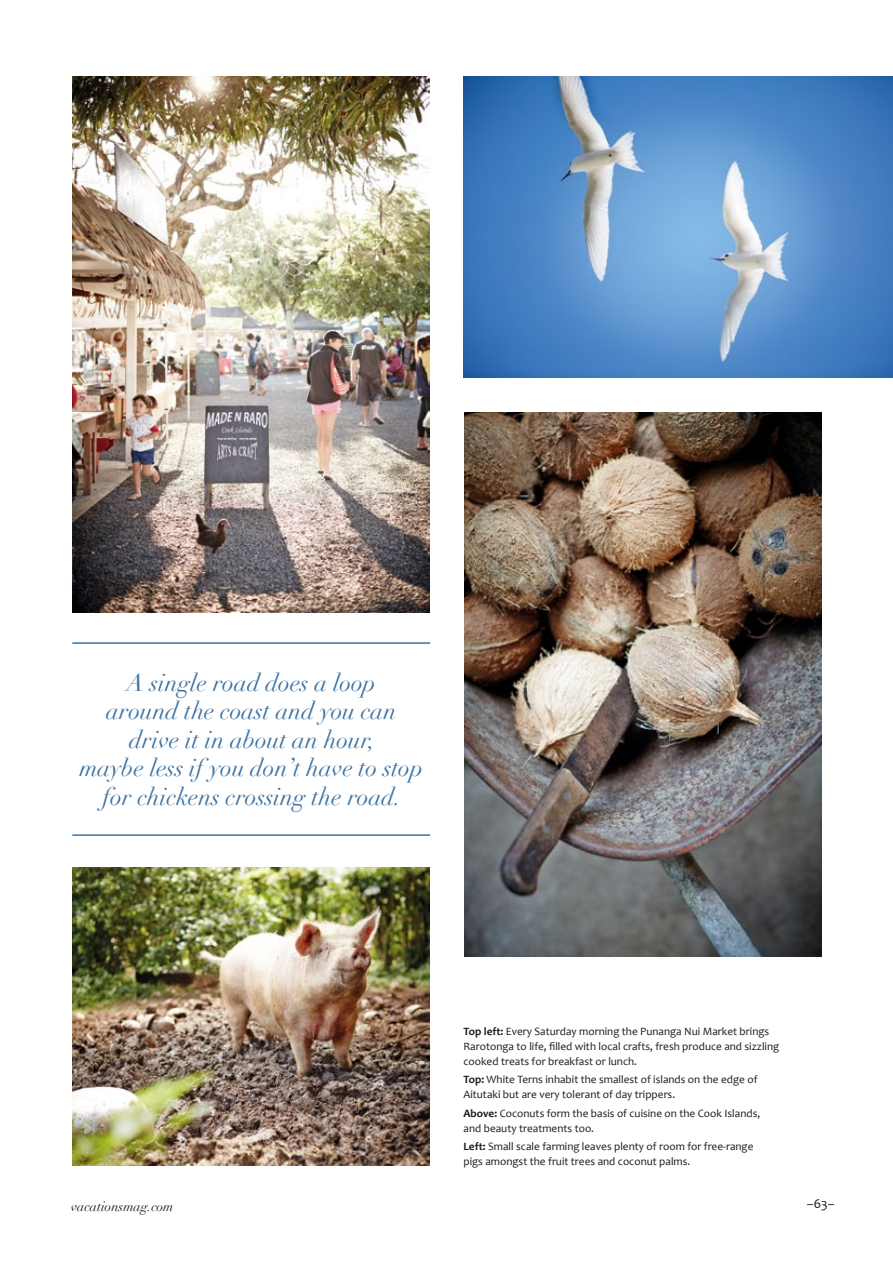
<style>
.page{position:relative;width:893px;height:1263px;background:#fff}
.page>*{position:absolute;margin:0;border:0;box-sizing:border-box;transform-origin:0 0}
.t1{font:italic 24px/28.5px "Didot";color:#3c72a1;text-align:center}
.t2{font:italic 13.5px "Didot";color:#1a1a18}
.t3{font:13.5px "Candara";color:#1a1a18}
.t4{font:11.25px/15px "Candara";color:#1a1a18}
.s1{font-weight:700}
</style>
<div class="page">
<img style="left:72px;top:867px;width:357px;height:298px">
<img style="left:464px;top:412px;width:358px;height:545px">
<img style="left:463px;top:77px;width:430px;height:300px">
<img style="left:72px;top:77px;width:357px;height:535px">
<hr style="left:72px;top:642px;width:358px;height:2px;background:#3c72a1">
<hr style="left:72px;top:834px;width:358px;height:2px;background:#3c72a1">
<h1 class="t1" style="left:79px;top:668px;width:345px">A single road does a loop<br>around the coast and you can drive it in about an hour,<br>maybe less if you don’t have to stop for chickens crossing the road.</h1>
<p class="t4" style="left:463px;top:1024px;width:317px"><span class="s1">Top left:</span> Every Saturday morning the Punanga Nui Market brings<br>Rarotonga to life, filled with local crafts, fresh produce and sizzling cooked treats for breakfast or lunch.</p>
<p class="t4" style="left:463px;top:1072px;width:295px"><span class="s1">Top:</span> White Terns inhabit the smallest of islands on the edge of<br>Aitutaki but are very tolerant of day trippers.</p>
<p class="t4" style="left:463px;top:1106px;width:298px"><span class="s1">Above:</span> Coconuts form the basis of cuisine on the Cook Islands, and beauty treatments too.</p>
<p class="t4" style="left:463px;top:1139px;width:291px"><span class="s1">Left:</span> Small scale farming leaves plenty of room for free-range pigs amongst the fruit trees and coconut palms.</p>
<p class="t2" style="left:71px;top:1198px;width:104px">vacationsmag.com</p>
<p class="t3" style="left:807px;top:1195px;width:29px">–63–</p>
</div>
